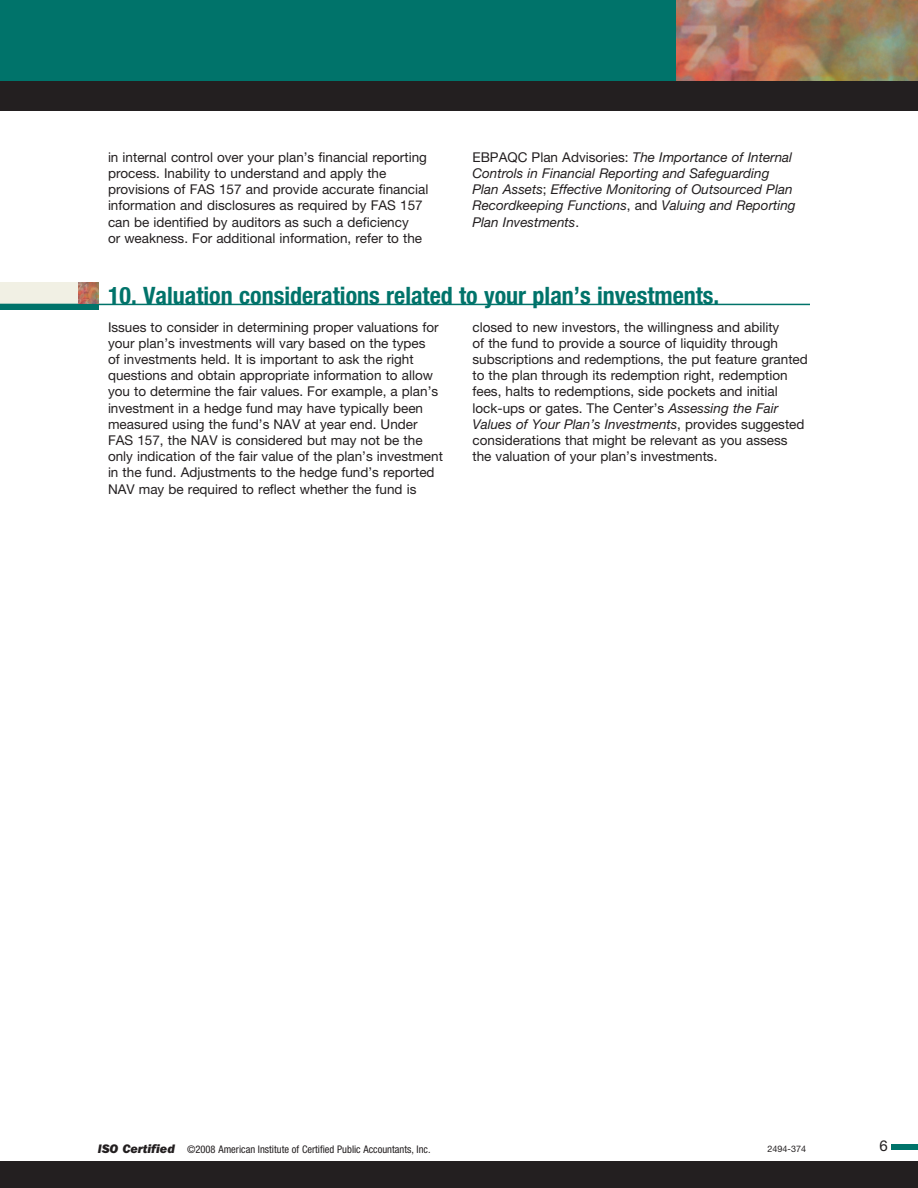
<style>
.page{position:relative;width:918px;height:1188px;background:#fff}
.page>*{position:absolute;margin:0;border:0;box-sizing:border-box;transform-origin:0 0}
.t1{font:700 condensed 24px "Helvetica Neue";color:#00736a}
.t2{font:15px "Helvetica Neue";color:#231f20}
.t3{font:13.5px/16.2px "Helvetica Neue";color:#231f20}
.t4{font:italic 13.5px/16.2px "Helvetica Neue";color:#231f20}
.t5{font:condensed 10.5px "Helvetica Neue";color:#231f20}
.t6{font:9px "Helvetica Neue";color:#231f20}
.s1{font-style:normal}
.s2{font-style:italic}
.s3{font-family:"Franklin Gothic";font-weight:800;font-style:italic;font-stretch:normal;font-size:12.75px}
</style>
<div class="page">
<div style="left:0;top:38px;width:918px;height:73px;background:#231f20"></div>
<div style="left:0;top:0;width:688px;height:81px;background:#00736a"></div>
<img style="left:677px;top:0;width:241px;height:81px">
<div style="left:0;top:1161px;width:918px;height:27px;background:#231f20"></div>
<div style="left:891px;top:1144px;width:27px;height:6px;background:#00736a"></div>
<div style="left:0;top:282px;width:98px;height:23px;background:#f1f0e4"></div>
<div style="left:0;top:304px;width:98px;height:5px;background:#00736a"></div>
<hr style="left:0;top:304px;width:810px;height:1px;background:#00736a">
<img style="left:79px;top:282px;width:19px;height:22px">
<p class="t3" style="left:108px;top:149px;width:322px">in internal control over your plan’s financial reporting process. Inability to understand and apply the provisions of FAS 157 and provide accurate financial information and disclosures as required by FAS 157 can be identified by auditors as such a deficiency<br>or weakness. For additional information, refer to the</p>
<p class="t4" style="left:472px;top:149px;width:325px"><span class="s1">EBPAQC Plan Advisories:</span> The Importance of Internal Controls in Financial Reporting and Safeguarding Plan Assets<span class="s1">;</span> Effective Monitoring of Outsourced Plan Recordkeeping Functions<span class="s1">, and</span> Valuing and Reporting Plan Investments<span class="s1">.</span></p>
<h1 class="t1" style="left:108px;top:281px;width:613px">10. Valuation considerations related to your plan’s investments.</h1>
<p class="t3" style="left:108px;top:318px;width:336px">Issues to consider in determining proper valuations for your plan’s investments will vary based on the types<br>of investments held. It is important to ask the right questions and obtain appropriate information to allow you to determine the fair values. For example, a plan’s investment in a hedge fund may have typically been measured using the fund’s NAV at year end. Under FAS 157, the NAV is considered but may not be the only indication of the fair value of the plan’s investment in the fund. Adjustments to the hedge fund’s reported NAV may be required to reflect whether the fund is</p>
<p class="t3" style="left:472px;top:318px;width:337px">closed to new investors, the willingness and ability<br>of the fund to provide a source of liquidity through subscriptions and redemptions, the put feature granted to the plan through its redemption right, redemption fees, halts to redemptions, side pockets and initial lock-ups or gates. The Center’s <span class="s2">Assessing the Fair Values of Your Plan’s Investments</span>, provides suggested considerations that might be relevant as you assess the valuation of your plan’s investments.</p>
<p class="t5" style="left:98px;top:1143px;width:334px"><span class="s3">ISO Certified</span> ©2008 American Institute of Certified Public Accountants, Inc.</p>
<p class="t6" style="left:768px;top:1143px;width:40px">2494-374</p>
<p class="t2" style="left:880px;top:1137px;width:10px">6</p>
</div>
